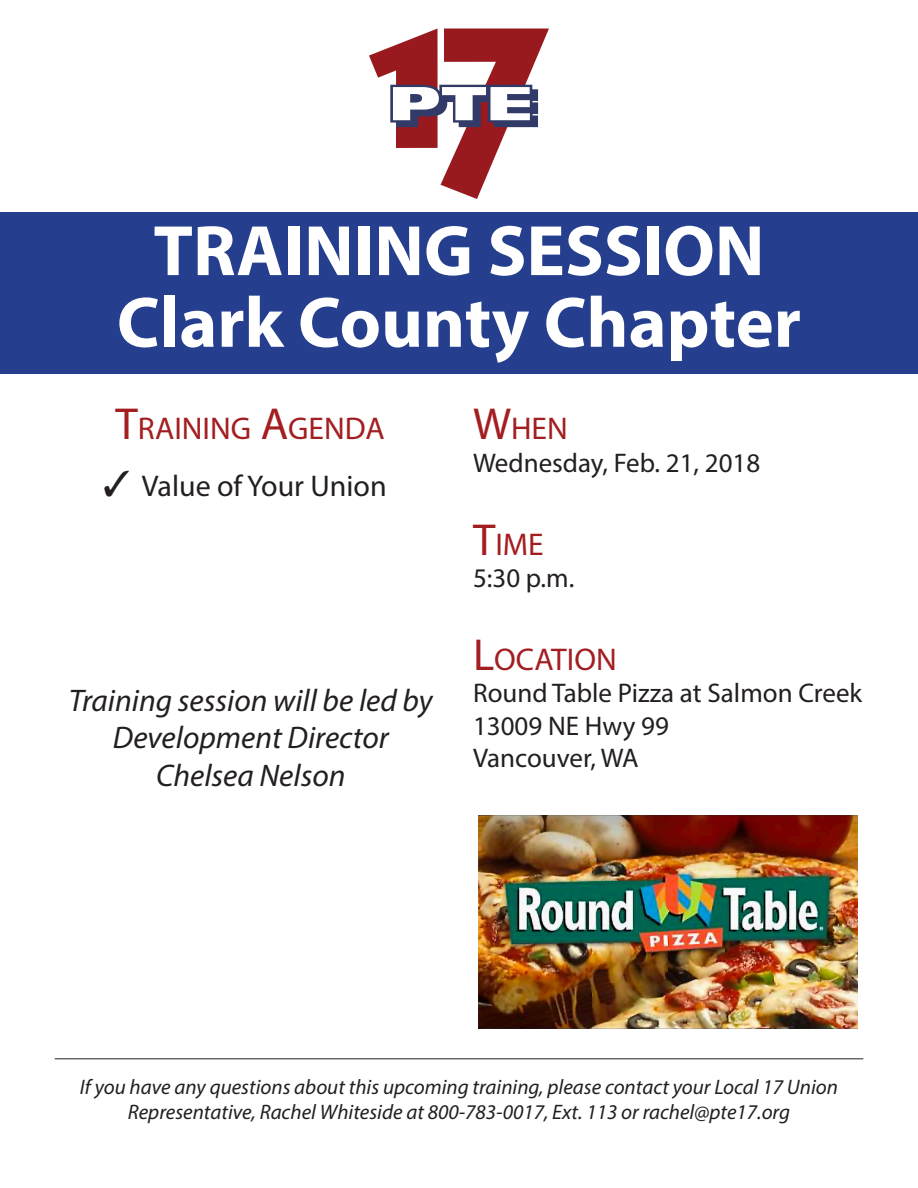
<style>
.page{position:relative;width:918px;height:1188px;background:#fff}
.page>*{position:absolute;margin:0;border:0;box-sizing:border-box;transform-origin:0 0}
.t1{font:700 72px "Myriad Pro";color:#fff}
.text{font:31.5px "Myriad Pro";color:#a31e21}
.t2{font:italic 31.35px "Myriad Pro";color:#231f20}
.text-2{font:30px "Myriad Pro";color:#231f20}
.text-3{font:27px "Myriad Pro";color:#231f20}
.t3{font:italic 21px/25.2px "Myriad Pro";color:#231f20;text-align:center}
.s1{font-size:45px}
</style>
<div class="page">
<div style="left:0;top:212px;width:918px;height:161px;background:#253f8e"></div>
<svg style="left:369px;top:28px;width:180px;height:171px"></svg>
<hr style="left:55px;top:1058px;width:808px;height:1px;background:#231f20">
<img style="left:478px;top:815px;width:380px;height:214px">
<p class="t1" style="left:154px;top:204px;width:612px">TRAINING SESSION</p>
<p class="t1" style="left:117px;top:276px;width:686px">Clark County Chapter</p>
<p class="text" style="left:116px;top:409px;width:271px"><span class="s1">T</span>RAINING <span class="s1">A</span>GENDA</p>
<p class="text-2" style="left:103px;top:467px;width:285px">✓ Value of Your Union</p>
<p class="t2" style="left:69px;top:681px;width:365px">Training session will be led by</p>
<p class="t2" style="left:113px;top:719px;width:277px">Development Director</p>
<p class="t2" style="left:156px;top:756px;width:191px">Chelsea Nelson</p>
<p class="text" style="left:473px;top:409px;width:96px"><span class="s1">W</span>HEN</p>
<p class="text-3" style="left:473px;top:446px;width:289px">Wednesday, Feb. 21, 2018</p>
<p class="text" style="left:473px;top:525px;width:72px"><span class="s1">T</span>IME</p>
<p class="text-3" style="left:473px;top:561px;width:103px">5:30 p.m.</p>
<p class="text" style="left:473px;top:640px;width:145px"><span class="s1">L</span>OCATION</p>
<p class="text-3" style="left:473px;top:676px;width:391px">Round Table Pizza at Salmon Creek</p>
<p class="text-3" style="left:473px;top:709px;width:197px">13009 NE Hwy 99</p>
<p class="text-3" style="left:473px;top:741px;width:167px">Vancouver, WA</p>
<p class="t3" style="left:80px;top:1074px;width:760px">If you have any questions about this upcoming training, please contact your Local 17 Union<br>Representative, Rachel Whiteside at 800-783-0017, Ext. 113 or rachel@pte17.org</p>
</div>
